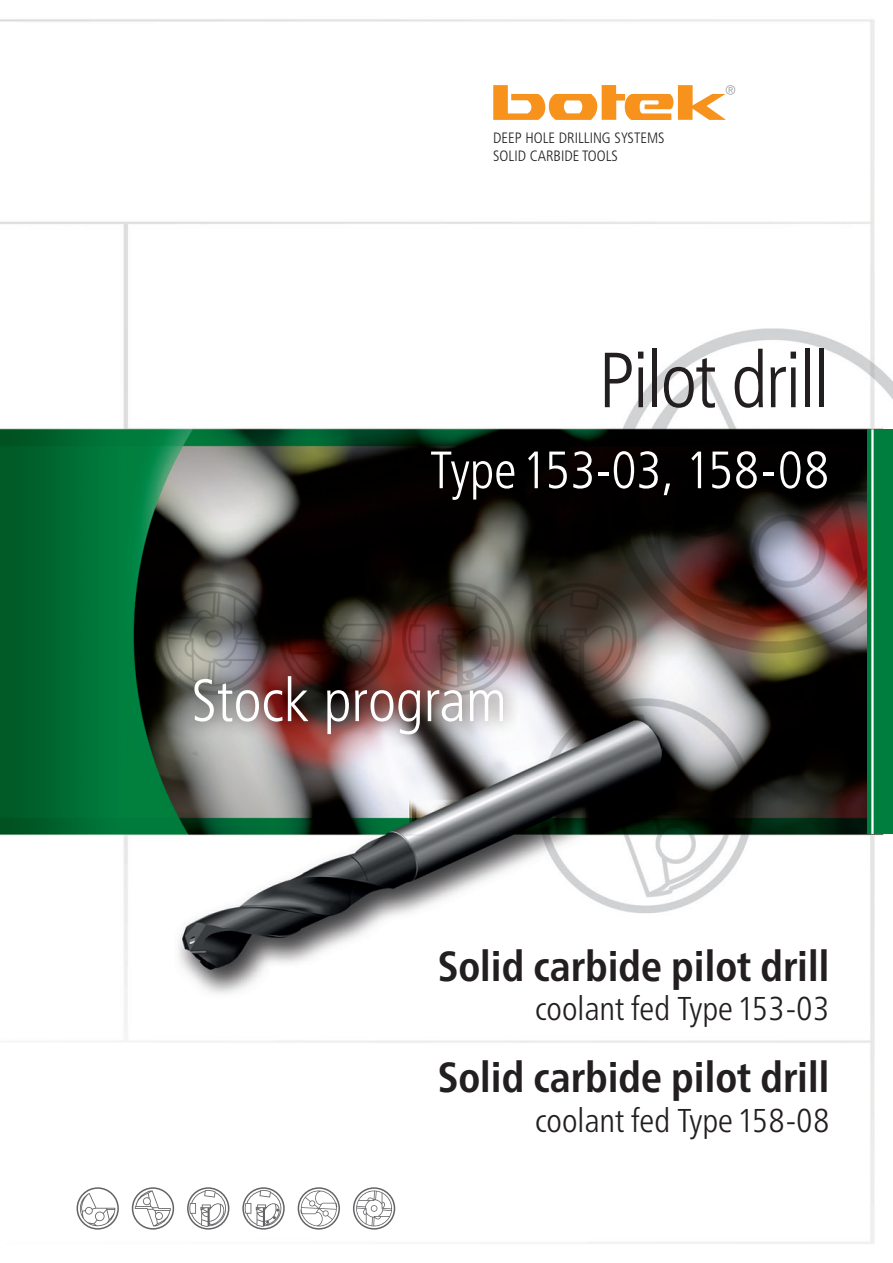
<style>
.page{position:relative;width:893px;height:1263px;background:#fff}
.page>*{position:absolute;margin:0;border:0;box-sizing:border-box;transform-origin:0 0}
.t1{font:300 condensed 78px "Frutiger LT";letter-spacing:-.025em;color:#231f20}
.t2{font:300 condensed 60px "Frutiger LT";color:#fff}
.t3{font:300 condensed 52.5px "Frutiger LT";color:#fff}
.t4{font:700 condensed 42px "Frutiger Neue LT Pro";color:#231f20}
.t5{font:300 condensed 33px "Frutiger Neue LT Pro";color:#231f20}
.t6{font:300 condensed 15px/18px "Frutiger LT";color:#231f20}
</style>
<div class="page">
<img style="left:0;top:19px;width:893px;height:1225px">
<div style="left:867px;top:429px;width:26px;height:405px;background:#007e3d"></div>
<hr style="left:871px;top:429px;width:3px;height:405px;background:#fff">
<img style="left:179px;top:662px;width:340px;height:88px">
<svg style="left:77px;top:1187px;width:42px;height:42px"></svg>
<svg style="left:132px;top:1187px;width:42px;height:42px"></svg>
<svg style="left:187px;top:1187px;width:42px;height:42px"></svg>
<svg style="left:242px;top:1187px;width:43px;height:42px"></svg>
<svg style="left:298px;top:1187px;width:42px;height:42px"></svg>
<svg style="left:353px;top:1187px;width:42px;height:42px"></svg>
<svg style="left:493px;top:85px;width:242px;height:35px"></svg>
<p class="t6" style="left:493px;top:129px;width:173px">DEEP HOLE DRILLING SYSTEMS<br>SOLID CARBIDE TOOLS</p>
<h1 class="t1" style="left:599px;top:336px;width:232px">Pilot drill</h1>
<p class="t3" style="left:430px;top:440px;width:401px">Type153-03, 158-08</p>
<h2 class="t2" style="left:191px;top:666px;width:317px">Stock program</h2>
<p class="t4" style="left:438px;top:941px;width:393px">Solid carbide pilot drill</p>
<p class="t5" style="left:535px;top:989px;width:296px">coolant fed Type 153-03</p>
<p class="t4" style="left:438px;top:1053px;width:393px">Solid carbide pilot drill</p>
<p class="t5" style="left:535px;top:1101px;width:296px">coolant fed Type 158-08</p>
</div>
